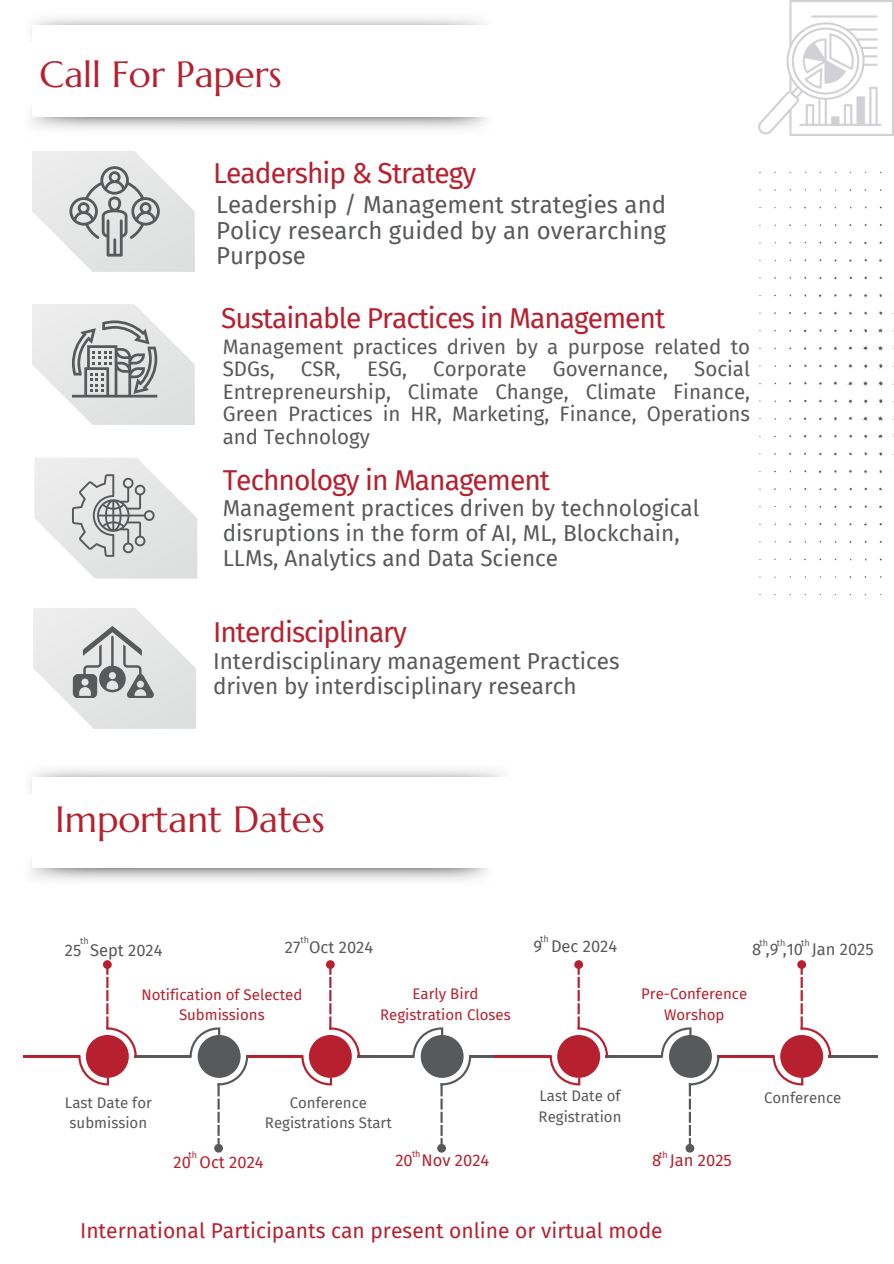
<style>
.page{position:relative;width:894px;height:1264px;background:#fff}
.page>*{position:absolute;margin:0;border:0;box-sizing:border-box;transform-origin:0 0}
.t1{font:36.45px "Marcellus";color:#b7202e}
.t2{font:28.05px "Fira Sans";letter-spacing:-.035em;color:#b7202e}
.t3{font:24px/25.8px "Fira Sans";color:#58595b;text-align:justify}
.t4{font:22.5px/24.8px "Fira Sans";color:#58595b}
.t5{font:21px "Fira Sans";color:#b7202e}
.t6{font:20.55px/22.5px "Fira Sans";color:#58595b}
.t7{font:16.5px "Fira Sans";color:#58595b}
.t8{font:16.5px "Fira Sans";color:#b7202e}
.t9{font:15px/20.5px "Fira Sans";color:#58595b;text-align:center}
.t10{font:15px/20.5px "Fira Sans";color:#b7202e;text-align:center}
.t11{font:9px "Fira Sans";color:#58595b}
.t12{font:9px "Fira Sans";color:#b7202e}
</style>
<div class="page">
<svg style="left:32px;top:151px;width:163px;height:121px"></svg>
<hr style="left:134px;top:1055px;width:57px;height:2px;background:#58595b">
<hr style="left:246px;top:1055px;width:56px;height:2px;background:#b7202e">
<hr style="left:357px;top:1055px;width:56px;height:2px;background:#58595b">
<hr style="left:23px;top:1055px;width:56px;height:2px;background:#b7202e">
<svg style="left:78px;top:960px;width:59px;height:125px"></svg>
<svg style="left:189px;top:1027px;width:59px;height:125px"></svg>
<svg style="left:301px;top:960px;width:59px;height:125px"></svg>
<svg style="left:412px;top:1027px;width:59px;height:125px"></svg>
<hr style="left:469px;top:1055px;width:55px;height:2px;background:#58595b">
<hr style="left:605px;top:1055px;width:56px;height:2px;background:#58595b">
<hr style="left:717px;top:1055px;width:56px;height:2px;background:#b7202e">
<hr style="left:828px;top:1055px;width:48px;height:2px;background:#58595b">
<hr style="left:494px;top:1055px;width:56px;height:2px;background:#b7202e">
<svg style="left:549px;top:960px;width:59px;height:125px"></svg>
<svg style="left:660px;top:1027px;width:59px;height:125px"></svg>
<svg style="left:772px;top:960px;width:59px;height:125px"></svg>
<svg style="left:32px;top:304px;width:163px;height:121px"></svg>
<svg style="left:34px;top:458px;width:163px;height:120px"></svg>
<svg style="left:879px;top:469px;width:4px;height:5px"></svg>
<svg style="left:878px;top:452px;width:5px;height:4px"></svg>
<svg style="left:877px;top:434px;width:6px;height:5px"></svg>
<svg style="left:877px;top:416px;width:7px;height:6px"></svg>
<svg style="left:878px;top:398px;width:6px;height:7px"></svg>
<svg style="left:878px;top:380px;width:15px;height:6px"></svg>
<svg style="left:878px;top:363px;width:6px;height:6px"></svg>
<svg style="left:877px;top:345px;width:6px;height:7px"></svg>
<svg style="left:877px;top:328px;width:6px;height:5px"></svg>
<svg style="left:878px;top:311px;width:5px;height:4px"></svg>
<svg style="left:879px;top:293px;width:4px;height:5px"></svg>
<svg style="left:864px;top:469px;width:4px;height:5px"></svg>
<svg style="left:864px;top:451px;width:4px;height:5px"></svg>
<svg style="left:863px;top:434px;width:5px;height:5px"></svg>
<svg style="left:862px;top:416px;width:6px;height:6px"></svg>
<svg style="left:863px;top:399px;width:5px;height:5px"></svg>
<svg style="left:863px;top:381px;width:5px;height:6px"></svg>
<svg style="left:863px;top:363px;width:5px;height:6px"></svg>
<svg style="left:862px;top:346px;width:6px;height:5px"></svg>
<svg style="left:863px;top:328px;width:5px;height:5px"></svg>
<svg style="left:864px;top:293px;width:4px;height:5px"></svg>
<svg style="left:863px;top:276px;width:5px;height:4px"></svg>
<svg style="left:848px;top:416px;width:5px;height:5px"></svg>
<svg style="left:848px;top:399px;width:4px;height:5px"></svg>
<svg style="left:847px;top:381px;width:6px;height:5px"></svg>
<svg style="left:848px;top:363px;width:5px;height:6px"></svg>
<svg style="left:848px;top:346px;width:5px;height:4px"></svg>
<svg style="left:849px;top:329px;width:4px;height:4px"></svg>
<svg style="left:849px;top:311px;width:4px;height:5px"></svg>
<svg style="left:833px;top:416px;width:5px;height:5px"></svg>
<svg style="left:833px;top:381px;width:5px;height:4px"></svg>
<svg style="left:833px;top:346px;width:5px;height:5px"></svg>
<svg style="left:833px;top:329px;width:4px;height:4px"></svg>
<img style="left:758px;top:0;width:135px;height:135px">
<svg style="left:33px;top:608px;width:163px;height:121px"></svg>
<h3 class="t1" style="left:40px;top:51px;width:244px">Call For Papers</h3>
<h2 class="t2" style="left:213px;top:156px;width:264px">Leadership &amp; Strategy</h2>
<h3 class="t3" style="left:216px;top:192px;width:451px">Leadership / Management strategies and Policy research guided by an overarching Purpose</h3>
<p class="t2" style="left:221px;top:301px;width:445px">Sustainable Practices in Management</p>
<p class="t6" style="left:223px;top:335px;width:528px">Management practices driven by a purpose related to<br>SDGs,</p>
<p class="t6" style="left:223px;top:358px;width:528px;text-align:justify;text-indent:471px">Social Entrepreneurship, Climate Change, Climate Finance, Green Practices in HR, Marketing, Finance, Operations and Technology</p>
<p class="t6" style="left:301px;top:358px;width:41px">CSR,</p>
<p class="t6" style="left:367px;top:358px;width:41px">ESG,</p>
<p class="t6" style="left:433px;top:358px;width:95px">Corporate</p>
<p class="t6" style="left:552px;top:358px;width:117px">Governance,</p>
<h2 class="t2" style="left:223px;top:464px;width:329px">Technology in Management</h2>
<h4 class="t4" style="left:223px;top:496px;width:478px">Management practices driven by technological disruptions in the form of AI, ML, Blockchain,<br>LLMs, Analytics and Data Science</h4>
<p class="t2" style="left:213px;top:615px;width:195px">Interdisciplinary</p>
<h5 class="t4" style="left:213px;top:649px;width:408px">Interdisciplinary management Practices driven by interdisciplinary research</h5>
<p class="t1" style="left:55px;top:797px;width:271px">Important Dates</p>
<p class="t11" style="left:80px;top:935px;width:10px">th</p>
<p class="t7" style="left:65px;top:940px;width:99px">25 Sept 2024</p>
<h1 class="t11" style="left:300px;top:934px;width:10px">th</h1>
<p class="t7" style="left:285px;top:937px;width:90px">27 Oct 2024</p>
<p class="t11" style="left:540px;top:933px;width:10px">th</p>
<p class="t7" style="left:533px;top:936px;width:85px">9 Dec 2024</p>
<p class="t11" style="left:759px;top:937px;width:10px">th</p>
<p class="t11" style="left:776px;top:937px;width:10px">th</p>
<p class="t11" style="left:801px;top:937px;width:10px">th</p>
<p class="t7" style="left:752px;top:939px;width:123px">8 ,9 ,10 Jan 2025</p>
<p class="t10" style="left:141px;top:984px;width:162px">Notification of Selected<br>Submissions</p>
<p class="t10" style="left:380px;top:983px;width:132px">Early Bird<br>Registration Closes</p>
<p class="t10" style="left:641px;top:983px;width:107px">Pre-Conference<br>Worshop</p>
<h2 class="t9" style="left:65px;top:1092px;width:88px">Last Date for submission</h2>
<h3 class="t9" style="left:265px;top:1092px;width:128px">Conference<br>Registrations Start</h3>
<h2 class="t12" style="left:188px;top:1149px;width:10px">th</h2>
<p class="t8" style="left:173px;top:1152px;width:92px">20 Oct 2024</p>
<p class="t12" style="left:412px;top:1148px;width:10px">th</p>
<h5 class="t8" style="left:395px;top:1150px;width:95px">20 Nov 2024</h5>
<h5 class="t9" style="left:538px;top:1085px;width:84px;text-align:left">Last Date of<br>Registration</h5>
<p class="t12" style="left:659px;top:1149px;width:10px">th</p>
<h5 class="t8" style="left:651px;top:1150px;width:81px">8 Jan 2025</h5>
<h5 class="t9" style="left:763px;top:1087px;width:79px">Conference</h5>
<h5 class="t5" style="left:80px;top:1217px;width:584px">International Participants can present online or virtual mode</h5>
</div>
